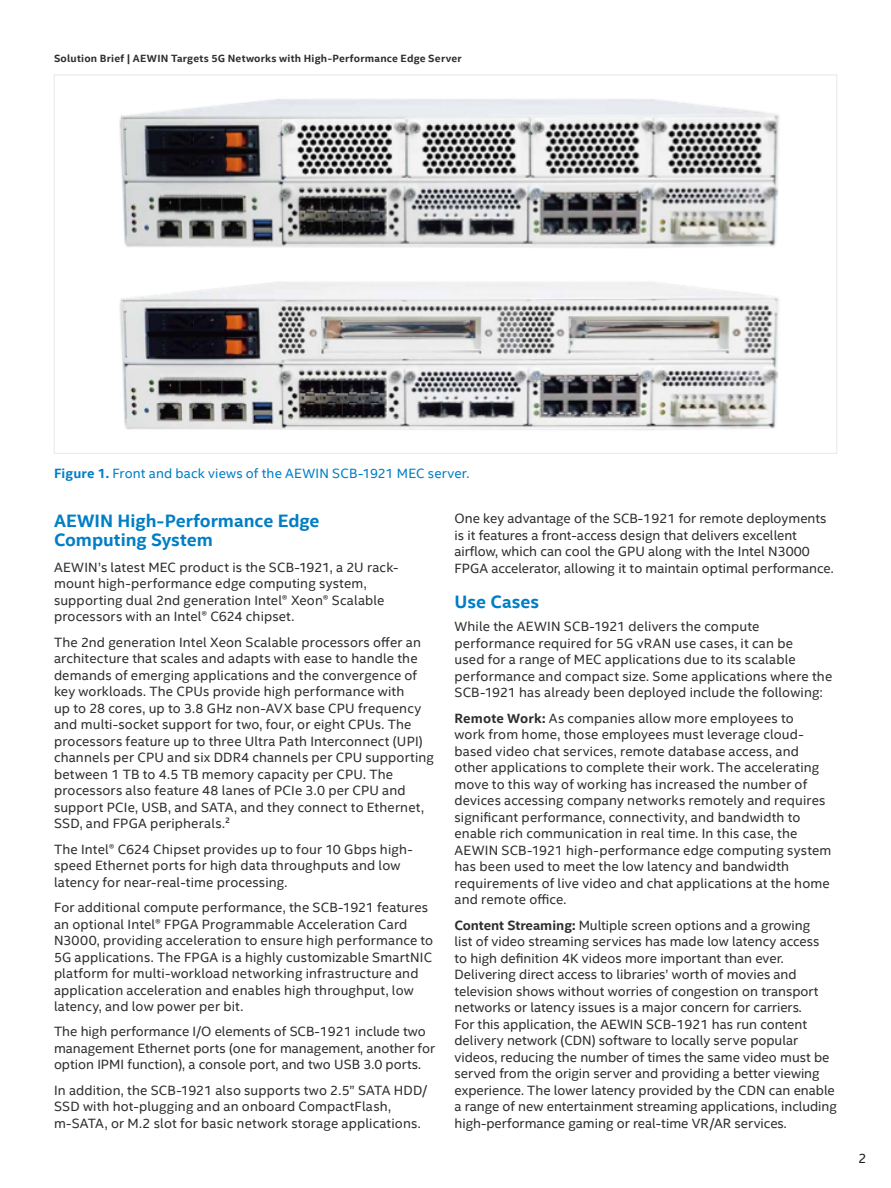
<style>
.page{position:relative;width:891px;height:1188px;background:#fff}
.page>*{position:absolute;margin:0;border:0;box-sizing:border-box;transform-origin:0 0}
.CopyHeaderBlue{font:700 18px/19.5px "Intel Clear";color:#007ec5}
.MainCopy___Caption{font:13.5px/16.5px "Intel Clear";letter-spacing:.01em;color:#2d2f2e}
.MainCopy___Caption-2{font:13.5px "Intel Clear";letter-spacing:.01em;color:#007ec5}
.t1{font:13.5px "Intel Clear";color:#231f20}
.Document_Header{font:700 10.5px "Intel Clear";letter-spacing:.025em;color:#2d2f2e}
.s1{font-weight:700}
</style>
<div class="page">
<img style="left:119px;top:99px;width:660px;height:331px">
<p class="Document_Header" style="left:54px;top:51px;width:409px">Solution Brief | AEWIN Targets 5G Networks with High-Performance Edge Server</p>
<p class="MainCopy___Caption-2" style="left:54px;top:464px;width:417px"><span class="s1">Figure 1.</span> Front and back views of the AEWIN SCB-1921 MEC server.</p>
<p class="CopyHeaderBlue" style="left:54px;top:510px;width:267px">AEWIN High-Performance Edge<br>Computing System</p>
<p class="MainCopy___Caption" style="left:54px;top:558px;width:346px">AEWIN’s latest MEC product is the SCB-1921, a 2U rack&shy;mount high-performance edge computing system, supporting dual 2nd generation Intel® Xeon® Scalable processors with an Intel® C624 chipset.</p>
<p class="MainCopy___Caption" style="left:54px;top:633px;width:382px">The 2nd generation Intel Xeon Scalable processors offer an architecture that scales and adapts with ease to handle the demands of emerging applications and the convergence of key workloads. The CPUs provide high performance with<br>up to 28 cores, up to 3.8 GHz non-AVX base CPU frequency and multi-socket support for two, four, or eight CPUs. The processors feature up to three Ultra Path Interconnect (UPI) channels per CPU and six DDR4 channels per CPU supporting between 1 TB to 4.5 TB memory capacity per CPU. The processors also feature 48 lanes of PCIe 3.0 per CPU and support PCIe, USB, and SATA, and they connect to Ethernet, SSD, and FPGA peripherals.²</p>
<p class="MainCopy___Caption" style="left:54px;top:840px;width:360px">The Intel® C624 Chipset provides up to four 10 Gbps high&shy;speed Ethernet ports for high data throughputs and low latency for near-real-time processing.</p>
<p class="MainCopy___Caption" style="left:54px;top:899px;width:381px">For additional compute performance, the SCB-1921 features an optional Intel® FPGA Programmable Acceleration Card N3000, providing acceleration to ensure high performance to 5G applications. The FPGA is a highly customizable SmartNIC platform for multi-workload networking infrastructure and application acceleration and enables high throughput, low latency, and low power per bit.</p>
<p class="MainCopy___Caption" style="left:54px;top:1023px;width:383px">The high performance I/O elements of SCB-1921 include two management Ethernet ports (one for management, another for option IPMI function), a console port, and two USB 3.0 ports.</p>
<p class="MainCopy___Caption" style="left:54px;top:1081px;width:375px">In addition, the SCB-1921 also supports two 2.5” SATA HDD/<br>SSD with hot-plugging and an onboard CompactFlash, m-SATA, or M.2 slot for basic network storage applications.</p>
<p class="MainCopy___Caption" style="left:455px;top:510px;width:381px">One key advantage of the SCB-1921 for remote deployments is it features a front-access design that delivers excellent airflow, which can cool the GPU along with the Intel N3000<br>FPGA accelerator, allowing it to maintain optimal performance.</p>
<p class="CopyHeaderBlue" style="left:455px;top:592px;width:86px">Use Cases</p>
<p class="MainCopy___Caption" style="left:455px;top:618px;width:379px">While the AEWIN SCB-1921 delivers the compute performance required for 5G vRAN use cases, it can be<br>used for a range of MEC applications due to its scalable performance and compact size. Some applications where the SCB-1921 has already been deployed include the following:</p>
<p class="MainCopy___Caption" style="left:455px;top:709px;width:379px"><span class="s1">Remote Work:</span> As companies allow more employees to<br>work from home, those employees must leverage cloud&shy;based video chat services, remote database access, and other applications to complete their work. The accelerating move to this way of working has increased the number of devices accessing company networks remotely and requires significant performance, connectivity, and bandwidth to enable rich communication in real time. In this case, the AEWIN SCB-1921 high-performance edge computing system has been used to meet the low latency and bandwidth requirements of live video and chat applications at the home and remote office.</p>
<p class="MainCopy___Caption" style="left:455px;top:916px;width:384px"><span class="s1">Content Streaming:</span> Multiple screen options and a growing<br>list of video streaming services has made low latency access<br>to high definition 4K videos more important than ever.<br>Delivering direct access to libraries’ worth of movies and television shows without worries of congestion on transport networks or latency issues is a major concern for carriers.<br>For this application, the AEWIN SCB-1921 has run content delivery network (CDN) software to locally serve popular videos, reducing the number of times the same video must be served from the origin server and providing a better viewing experience. The lower latency provided by the CDN can enable a range of new entertainment streaming applications, including high-performance gaming or real-time VR/AR services.</p>
<p class="t1" style="left:858px;top:1149px;width:10px">2</p>
</div>
